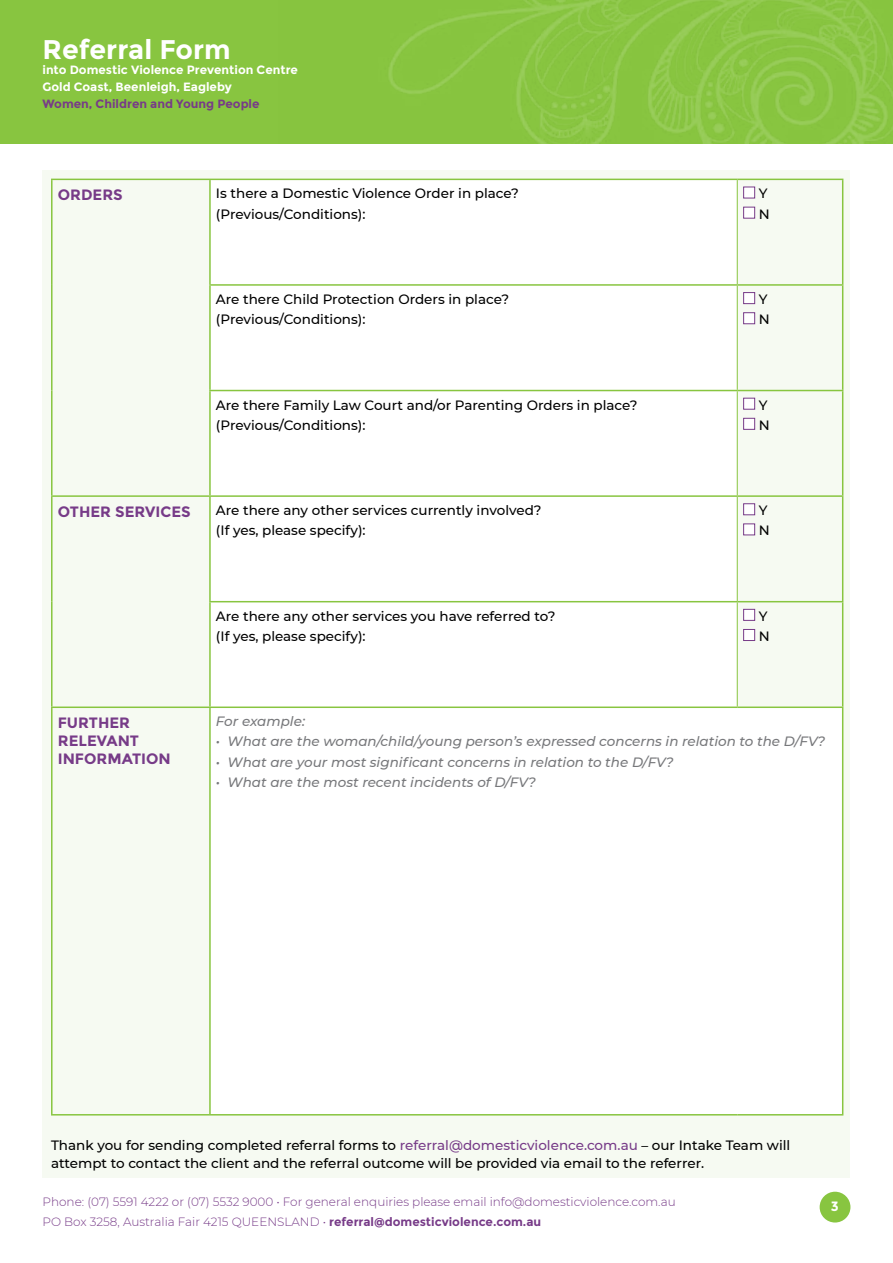
<style>
.page{position:relative;width:893px;height:1263px;background:#fff}
.page>*{position:absolute;margin:0;border:0;box-sizing:border-box;transform-origin:0 0}
.t1{font:700 27px "Montserrat";color:#fff}
.main{font:700 15px/18px "Montserrat";color:#773b88}
.t2{font:500 13.5px/18px "Montserrat";color:#000}
.t3{font:italic 500 13.5px "Montserrat";color:#77787b}
.t4{font:700 13.5px "Montserrat";color:#fff}
.t5{font:300 12px/20.1px "Montserrat";color:#773b88}
.t6{font:700 12px "Montserrat";color:#fff}
.t7{font:700 12px "Montserrat";color:#773b88}
.s1{color:#773b88}
.s2{font-weight:700}
</style>
<div class="page">
<div style="left:820px;top:1192px;width:30px;height:30px;background:#88c540;border-radius:50%"></div>
<div style="left:0;top:0;width:893px;height:144px;background:#88c540"></div>
<img style="left:388px;top:0;width:505px;height:144px">
<div style="left:43px;top:170px;width:807px;height:1008px;background:#f6faf2"></div>
<div style="left:211px;top:180px;width:526px;height:526px;background:#fff"></div>
<div style="left:210px;top:707px;width:633px;height:408px;background:#fff"></div>
<hr style="left:737px;top:180px;width:1px;height:104px;background:#88c540">
<hr style="left:737px;top:286px;width:1px;height:104px;background:#88c540">
<hr style="left:737px;top:391px;width:1px;height:104px;background:#88c540">
<hr style="left:737px;top:497px;width:1px;height:104px;background:#88c540">
<hr style="left:737px;top:602px;width:1px;height:104px;background:#88c540">
<hr style="left:209px;top:180px;width:2px;height:104px;background:#88c540">
<hr style="left:209px;top:286px;width:2px;height:104px;background:#88c540">
<hr style="left:209px;top:391px;width:2px;height:104px;background:#88c540">
<hr style="left:51px;top:495px;width:159px;height:2px;background:#88c540">
<hr style="left:209px;top:497px;width:2px;height:104px;background:#88c540">
<hr style="left:209px;top:602px;width:2px;height:104px;background:#88c540">
<hr style="left:51px;top:706px;width:159px;height:2px;background:#88c540">
<hr style="left:209px;top:708px;width:2px;height:406px;background:#88c540">
<hr style="left:51px;top:1114px;width:159px;height:1px;background:#88c540">
<hr style="left:51px;top:179px;width:159px;height:1px;background:#88c540">
<hr style="left:51px;top:180px;width:2px;height:105px;background:#88c540">
<hr style="left:51px;top:285px;width:2px;height:105px;background:#88c540">
<hr style="left:51px;top:390px;width:2px;height:105px;background:#88c540">
<hr style="left:210px;top:179px;width:527px;height:1px;background:#88c540">
<hr style="left:737px;top:179px;width:106px;height:1px;background:#88c540">
<hr style="left:842px;top:180px;width:1px;height:104px;background:#88c540">
<hr style="left:209px;top:284px;width:528px;height:2px;background:#88c540">
<hr style="left:737px;top:284px;width:106px;height:2px;background:#88c540">
<hr style="left:842px;top:286px;width:1px;height:104px;background:#88c540">
<hr style="left:209px;top:390px;width:528px;height:1px;background:#88c540">
<hr style="left:737px;top:390px;width:106px;height:1px;background:#88c540">
<hr style="left:842px;top:391px;width:1px;height:104px;background:#88c540">
<hr style="left:210px;top:495px;width:527px;height:2px;background:#88c540">
<hr style="left:737px;top:495px;width:106px;height:2px;background:#88c540">
<hr style="left:842px;top:497px;width:1px;height:104px;background:#88c540">
<hr style="left:209px;top:601px;width:528px;height:1px;background:#88c540">
<hr style="left:737px;top:601px;width:106px;height:1px;background:#88c540">
<hr style="left:842px;top:602px;width:1px;height:104px;background:#88c540">
<hr style="left:51px;top:497px;width:2px;height:105px;background:#88c540">
<hr style="left:51px;top:602px;width:2px;height:104px;background:#88c540">
<hr style="left:51px;top:708px;width:2px;height:406px;background:#88c540">
<hr style="left:842px;top:708px;width:1px;height:406px;background:#88c540">
<hr style="left:210px;top:1114px;width:527px;height:1px;background:#88c540">
<hr style="left:737px;top:1114px;width:106px;height:1px;background:#88c540">
<hr style="left:210px;top:706px;width:527px;height:2px;background:#88c540">
<hr style="left:737px;top:706px;width:106px;height:2px;background:#88c540">
<div style="left:743px;top:187px;width:12px;height:11px;background:#fff;border:1px solid #773b88"></div>
<div style="left:743px;top:207px;width:12px;height:12px;background:#fff;border:1px solid #773b88"></div>
<div style="left:743px;top:292px;width:12px;height:12px;background:#fff;border:1px solid #773b88"></div>
<div style="left:743px;top:312px;width:12px;height:12px;background:#fff;border:1px solid #773b88"></div>
<div style="left:743px;top:398px;width:12px;height:12px;background:#fff;border:1px solid #773b88"></div>
<div style="left:743px;top:418px;width:12px;height:12px;background:#fff;border:1px solid #773b88"></div>
<div style="left:743px;top:503px;width:12px;height:12px;background:#fff;border:1px solid #773b88"></div>
<div style="left:743px;top:523px;width:12px;height:12px;background:#fff;border:1px solid #773b88"></div>
<div style="left:743px;top:609px;width:12px;height:12px;background:#fff;border:1px solid #773b88"></div>
<div style="left:743px;top:629px;width:12px;height:12px;background:#fff;border:1px solid #773b88"></div>
<p class="t1" style="left:43px;top:33px;width:190px">Referral Form</p>
<p class="t6" style="left:43px;top:63px;width:257px">into Domestic Violence Prevention Centre</p>
<p class="t6" style="left:43px;top:80px;width:191px">Gold Coast, Beenleigh, Eagleby</p>
<p class="t7" style="left:43px;top:97px;width:219px">Women, Children and Young People</p>
<p class="main" style="left:58px;top:186px;width:67px">ORDERS</p>
<p class="t2" style="left:216px;top:184px;width:304px">Is there a Domestic Violence Order in place?</p>
<p class="t2" style="left:216px;top:204px;width:151px">(Previous/Conditions):</p>
<p class="t2" style="left:759px;top:184px;width:10px">Y</p>
<p class="t2" style="left:759px;top:204px;width:12px">N</p>
<p class="t2" style="left:216px;top:290px;width:295px">Are there Child Protection Orders in place?</p>
<p class="t2" style="left:216px;top:310px;width:151px">(Previous/Conditions):</p>
<p class="t2" style="left:759px;top:290px;width:10px">Y</p>
<p class="t2" style="left:759px;top:310px;width:12px">N</p>
<p class="t2" style="left:216px;top:395px;width:423px">Are there Family Law Court and/or Parenting Orders in place?</p>
<p class="t2" style="left:216px;top:415px;width:151px">(Previous/Conditions):</p>
<p class="t2" style="left:759px;top:395px;width:10px">Y</p>
<p class="t2" style="left:759px;top:415px;width:12px">N</p>
<p class="main" style="left:58px;top:502px;width:135px">OTHER SERVICES</p>
<p class="t2" style="left:216px;top:501px;width:327px">Are there any other services currently involved?</p>
<p class="t2" style="left:216px;top:521px;width:151px">(If yes, please specify):</p>
<p class="t2" style="left:759px;top:501px;width:10px">Y</p>
<p class="t2" style="left:759px;top:521px;width:12px">N</p>
<p class="t2" style="left:216px;top:606px;width:341px">Are there any other services you have referred to?</p>
<p class="t2" style="left:216px;top:626px;width:151px">(If yes, please specify):</p>
<p class="t2" style="left:759px;top:606px;width:10px">Y</p>
<p class="t2" style="left:759px;top:626px;width:12px">N</p>
<p class="main" style="left:58px;top:713px;width:115px">FURTHER<br>RELEVANT<br>INFORMATION</p>
<p class="t3" style="left:216px;top:712px;width:91px">For example:</p>
<p class="t3" style="left:216px;top:732px;width:611px">• What are the woman/child/young person’s expressed concerns in relation to the D/FV?</p>
<p class="t3" style="left:216px;top:752px;width:459px">• What are your most significant concerns in relation to the D/FV?</p>
<p class="t3" style="left:216px;top:772px;width:321px">• What are the most recent incidents of D/FV?</p>
<p class="t2" style="left:51px;top:1135px;width:741px">Thank you for sending completed referral forms to <span class="s1">referral@domesticviolence.com.au</span> – our Intake Team will attempt to contact the client and the referral outcome will be provided via email to the referrer.</p>
<p class="t5" style="left:43px;top:1191px;width:635px">Phone: (07) 5591 4222 or (07) 5532 9000 • For general enquiries please email info@domesticviolence.com.au<br>PO Box 3258, Australia Fair 4215 QUEENSLAND • <span class="s2">referral@domesticviolence.com.au</span></p>
<p class="t4" style="left:831px;top:1198px;width:9px">3</p>
</div>
